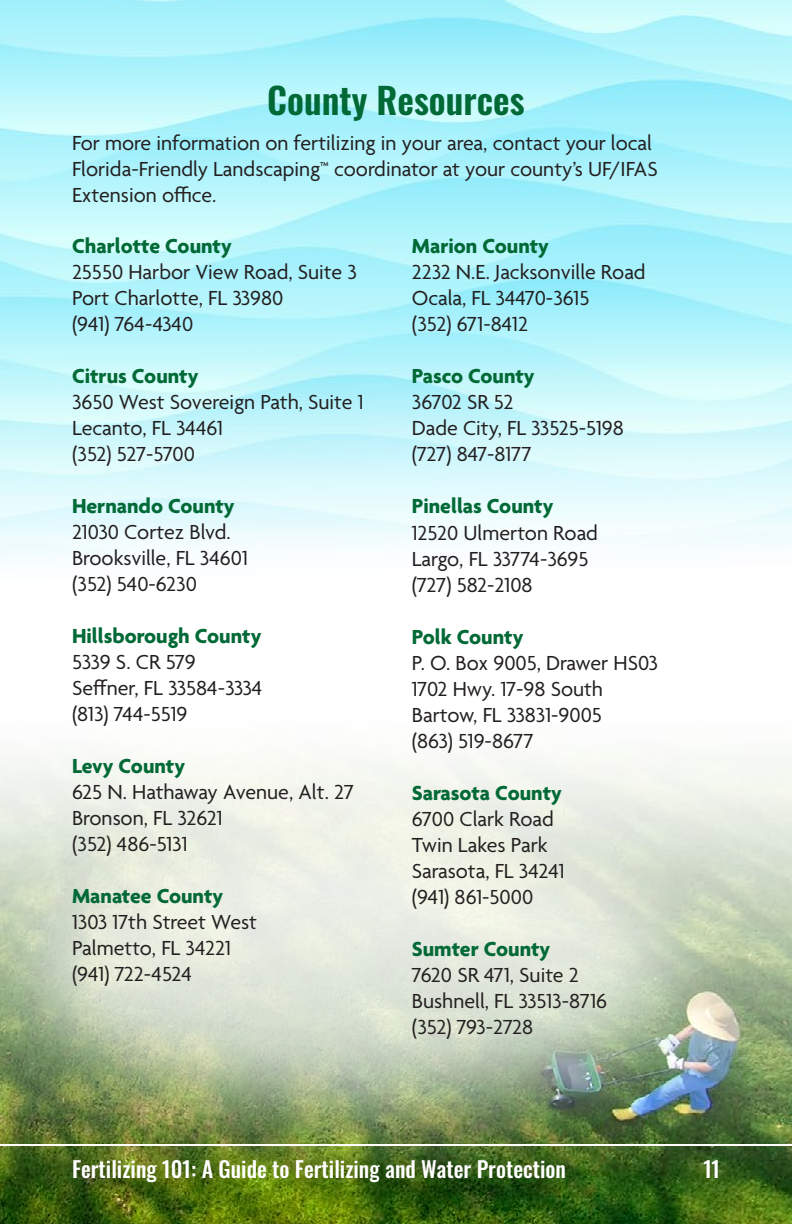
<style>
.page{position:relative;width:792px;height:1224px;background:#fff}
.page>*{position:absolute;margin:0;border:0;box-sizing:border-box;transform-origin:0 0}
.t1{font:600 36px "Oswald";color:#016936}
.t2{font:22px/26px "Agenda";color:#231f20}
.t3{font:700 22px "Agenda";color:#016936}
.t4{font:500 22px "Oswald";color:#fff}
</style>
<div class="page">
<img style="left:0;top:759px;width:792px;height:465px">
<hr style="left:0;top:1144px;width:792px;height:2px;background:#fff">
<img style="left:0;top:751px;width:747px;height:443px">
<h1 class="t1" style="left:267px;top:81px;width:259px">County Resources</h1>
<p class="t2" style="left:72px;top:131px;width:587px">For more information on fertilizing in your area, contact your local<br>Florida-Friendly Landscaping™ coordinator at your county’s UF/IFAS<br>Extension office.</p>
<p class="t3" style="left:72px;top:234px;width:161px">Charlotte County</p>
<p class="t2" style="left:72px;top:261px;width:286px">25550 Harbor View Road, Suite 3<br>Port Charlotte, FL 33980<br>(941) 764-4340</p>
<p class="t3" style="left:72px;top:364px;width:128px">Citrus County</p>
<p class="t2" style="left:72px;top:391px;width:293px">3650 West Sovereign Path, Suite 1<br>Lecanto, FL 34461<br>(352) 527-5700</p>
<p class="t3" style="left:72px;top:495px;width:164px">Hernando County</p>
<p class="t2" style="left:72px;top:521px;width:177px">21030 Cortez Blvd.<br>Brooksville, FL 34601 (352) 540-6230</p>
<p class="t3" style="left:72px;top:625px;width:191px">Hillsborough County</p>
<p class="t2" style="left:72px;top:651px;width:192px">5339 S. CR 579<br>Seffner, FL 33584-3334 (813) 744-5519</p>
<p class="t3" style="left:72px;top:755px;width:115px">Levy County</p>
<p class="t2" style="left:72px;top:781px;width:283px">625 N. Hathaway Avenue, Alt. 27<br>Bronson, FL 32621<br>(352) 486-5131</p>
<p class="t3" style="left:72px;top:885px;width:153px">Manatee County</p>
<p class="t2" style="left:72px;top:911px;width:186px">1303 17th Street West<br>Palmetto, FL 34221 (941) 722-4524</p>
<p class="t3" style="left:412px;top:235px;width:139px">Marion County</p>
<p class="t2" style="left:412px;top:261px;width:235px">2232 N.E. Jacksonville Road<br>Ocala, FL 34470-3615<br>(352) 671-8412</p>
<p class="t3" style="left:412px;top:365px;width:124px">Pasco County</p>
<p class="t2" style="left:412px;top:391px;width:214px">36702 SR 52<br>Dade City, FL 33525-5198 (727) 847-8177</p>
<p class="t3" style="left:412px;top:495px;width:143px">Pinellas County</p>
<p class="t2" style="left:412px;top:521px;width:188px">12520 Ulmerton Road<br>Largo, FL 33774-3695 (727) 582-2108</p>
<p class="t3" style="left:412px;top:625px;width:113px">Polk County</p>
<p class="t2" style="left:412px;top:651px;width:248px">P. O. Box 9005, Drawer HS03<br>1702 Hwy. 17-98 South<br>Bartow, FL 33831-9005<br>(863) 519-8677</p>
<p class="t3" style="left:412px;top:781px;width:152px">Sarasota County</p>
<p class="t2" style="left:412px;top:807px;width:154px">6700 Clark Road<br>Twin Lakes Park<br>Sarasota, FL 34241 (941) 861-5000</p>
<p class="t3" style="left:412px;top:937px;width:140px">Sumter County</p>
<p class="t2" style="left:412px;top:963px;width:197px">7620 SR 471, Suite 2<br>Bushnell, FL 33513-8716 (352) 793-2728</p>
<p class="t4" style="left:72px;top:1158px;width:496px">Fertilizing 101: A Guide to Fertilizing and Water Protection</p>
<p class="t4" style="left:703px;top:1158px;width:18px">11</p>
</div>
